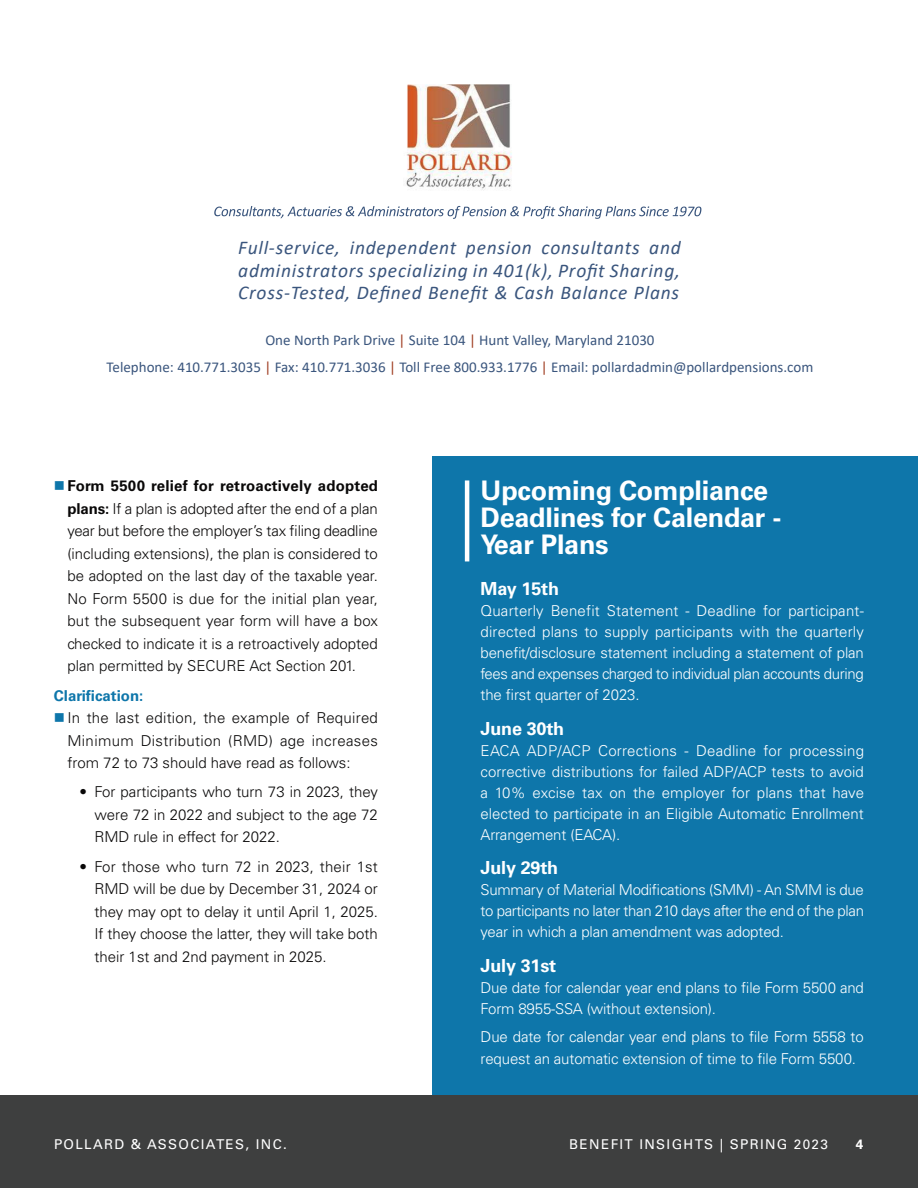
<style>
.page{position:relative;width:918px;height:1188px;background:#fff}
.page>*{position:absolute;margin:0;border:0;box-sizing:border-box;transform-origin:0 0}
.t1{font:700 27px/27px "Univers LT Std 45";letter-spacing:-.01em;color:#fff}
.t2{font:italic 19.5px/22.5px "Calibri";letter-spacing:.04em;color:#3a557d;text-align:justify}
.t3{font:700 18px "Univers LT Std 45";letter-spacing:-.01em;color:#fff}
.t4{font:300 15px/21px "Univers LT Std";letter-spacing:-.01em;color:#fff;text-align:justify}
.t5{font:300 15px/22.5px "Univers LT Std";color:#090808;text-align:justify}
.t6{font:15px/27px "Calibri";color:#3a557d;text-align:center}
.t7{font:700 15px "Univers LT Std 45";letter-spacing:.015em;color:#090808}
.t8{font:700 15px "Univers LT Std 45";color:#0e76aa}
.t9{font:13.5px "Univers LT Std";letter-spacing:.1em;color:#fff}
.t10{font:700 13.5px "Univers LT Std 45";color:#fff}
.s1{color:#a03e22}
.s2{font-family:"Univers LT Std 45";font-weight:700}
</style>
<div class="page">
<div style="left:0;top:1095px;width:918px;height:93px;background:#3e3f3f"></div>
<svg style="left:214px;top:206px;width:487px;height:13px"></svg>
<img style="left:406px;top:85px;width:106px;height:105px">
<div style="left:432px;top:456px;width:486px;height:639px;background:#0e76aa"></div>
<hr style="left:465px;top:480px;width:4px;height:81px;background:#fff">
<h2 class="t2" style="left:238px;top:238px;width:444px">Full-service, independent pension consultants and administrators specializing in 401(k), Profit Sharing, Cross-Tested, Defined Benefit &amp; Cash Balance Plans</h2>
<p class="t6" style="left:107px;top:328px;width:708px">One North Park Drive <span class="s1">|</span> Suite 104 <span class="s1">|</span> Hunt Valley, Maryland 21030<br>Telephone: 410.771.3035 <span class="s1">|</span> Fax: 410.771.3036 <span class="s1">|</span> Toll Free 800.933.1776 <span class="s1">|</span> Email: pollardadmin@pollardpensions.com</p>
<p class="t7" style="left:67px;top:480px;width:312px">Form 5500 relief for retroactively adopted</p>
<p class="t5" style="left:67px;top:498px;width:312px"><span class="s2">plans:</span> If a plan is adopted after the end of a plan year but before the employer’s tax 昀椀ling deadline (including extensions), the plan is considered to be adopted on the last day of the taxable year.<br>No Form 5500 is due for the initial plan year, but the subsequent year form will have a box checked to indicate it is a retroactively adopted plan permitted by SECURE Act Section 201.</p>
<p class="t8" style="left:54px;top:687px;width:91px">Clari昀椀cation:</p>
<p class="t5" style="left:67px;top:707px;width:312px">In the last edition, the example of Required Minimum Distribution (RMD) age increases from 72 to 73 should have read as follows:</p>
<p class="t5" style="left:94px;top:782px;width:285px;text-indent:-15px">• For participants who turn 73 in 2023, they were 72 in 2022 and subject to the age 72<br>RMD rule in effect for 2022.</p>
<p class="t5" style="left:94px;top:856px;width:285px;text-indent:-15px">• For those who turn 72 in 2023, their 1st RMD will be due by December 31, 2024 or they may opt to delay it until April 1, 2025.<br>If they choose the latter, they will take both their 1st and 2nd payment in 2025.</p>
<h1 class="t1" style="left:481px;top:479px;width:302px">Upcoming Compliance<br>Deadlines for Calendar -<br>Year Plans</h1>
<p class="t3" style="left:481px;top:582px;width:80px">May 15th</p>
<p class="t4" style="left:481px;top:602px;width:385px">Quarterly Benefit Statement - Deadline for participant&shy;directed plans to supply participants with the quarterly bene昀椀t/disclosure statement including a statement of plan fees and expenses charged to individual plan accounts during the 昀椀rst quarter of 2023.</p>
<p class="t3" style="left:481px;top:722px;width:85px">June 30th</p>
<p class="t4" style="left:481px;top:740px;width:385px">EACA ADP/ACP Corrections - Deadline for processing corrective distributions for failed ADP/ACP tests to avoid a 10% excise tax on the employer for plans that have elected to participate in an Eligible Automatic Enrollment Arrangement (EACA).</p>
<p class="t3" style="left:481px;top:861px;width:79px">July 29th</p>
<p class="t4" style="left:481px;top:879px;width:385px">Summary of Material Modi昀椀cations (SMM) - An SMM is due to participants no later than 210 days after the end of the plan year in which a plan amendment was adopted.</p>
<p class="t3" style="left:481px;top:959px;width:77px">July 31st</p>
<p class="t4" style="left:481px;top:977px;width:385px">Due date for calendar year end plans to 昀椀le Form 5500 and<br>Form 8955-SSA (without extension).</p>
<p class="t4" style="left:481px;top:1025px;width:385px;line-height:22.5px">Due date for calendar year end plans to 昀椀le Form 5558 to request an automatic extension of time to 昀椀le Form 5500.</p>
<p class="t9" style="left:54px;top:1139px;width:234px">POLLARD &amp; ASSOCIATES, INC.</p>
<p class="t9" style="left:569px;top:1139px;width:260px">BENEFIT INSIGHTS | SPRING 2023</p>
<p class="t10" style="left:856px;top:1136px;width:9px">4</p>
</div>
